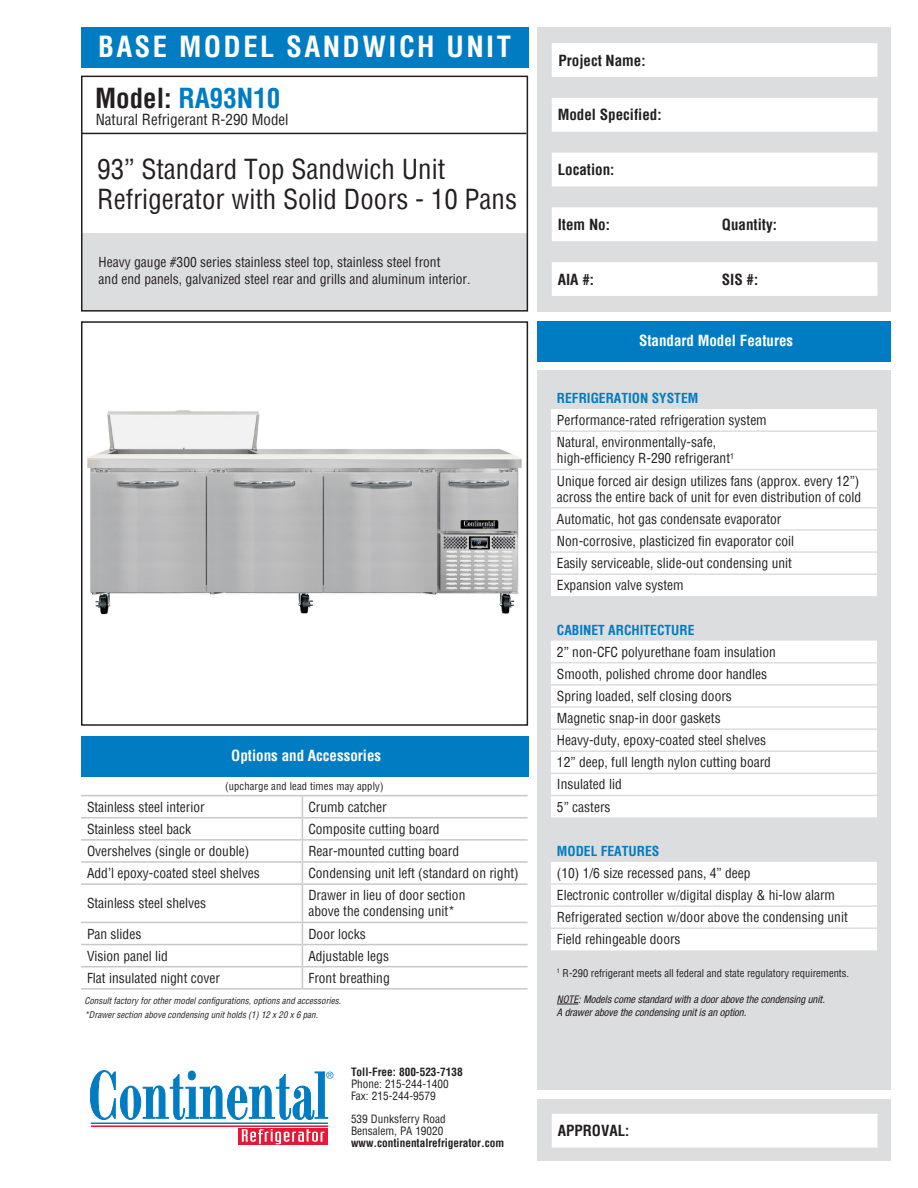
<style>
.page{position:relative;width:918px;height:1188px;background:#fff}
.page>*{position:absolute;margin:0;border:0;box-sizing:border-box;transform-origin:0 0}
.t1{font:700 condensed 28.5px "Helvetica";letter-spacing:.085em;color:#fff}
.t2{font:condensed 27px "Helvetica";color:#231f20}
.t3{font:700 condensed 27px "Helvetica";color:#007cc2}
.t4{font:700 condensed 15px "Helvetica";color:#231f20}
.t5{font:700 condensed 15px "Helvetica";color:#fff}
.t6{font:condensed 15px "Helvetica";color:#231f20}
.t7{font:condensed 13.5px/16.2px "Helvetica";color:#231f20}
.t8{font:700 condensed 13.5px "Helvetica";color:#007cc2}
.t9{font:condensed 11.25px/12px "Helvetica";color:#231f20}
.t10{font:700 condensed 11.25px "Helvetica";color:#231f20}
.t11{font:italic condensed 10.5px "Helvetica Neue";color:#231f20}
.t12{font:condensed 10.5px "Helvetica";color:#231f20}
.t13{font:italic condensed 9px/14.2px "Helvetica";color:#231f20}
.s1{color:#231f20}
</style>
<div class="page">
<div style="left:538px;top:1099px;width:353px;height:62px;background:#dcdddf"></div>
<div style="left:81px;top:233px;width:446px;height:77px;background:#dcdddf"></div>
<div style="left:81px;top:321px;width:447px;height:405px;border:2px solid #231f20"></div>
<div style="left:538px;top:321px;width:353px;height:40px;background:#007cc2"></div>
<div style="left:538px;top:370px;width:353px;height:720px;background:#dcdddf"></div>
<div style="left:538px;top:27px;width:353px;height:285px;background:#dcdddf"></div>
<hr style="left:91px;top:1123px;width:237px;height:1px;background:#007cc2">
<hr style="left:91px;top:1126px;width:237px;height:1px;background:#e51836">
<svg style="left:238px;top:1128px;width:90px;height:17px"></svg>
<svg style="left:242px;top:1129px;width:82px;height:15px"></svg>
<svg style="left:90px;top:1070px;width:243px;height:50px"></svg>
<svg style="left:552px;top:43px;width:326px;height:253px;fill:#fff"></svg>
<div style="left:81px;top:76px;width:447px;height:236px;border:2px solid #231f20"></div>
<div style="left:81px;top:27px;width:447px;height:40px;background:#007cc2"></div>
<div style="left:552px;top:1114px;width:326px;height:34px;background:#fff"></div>
<div style="left:81px;top:736px;width:447px;height:40px;background:#007cc2"></div>
<hr style="left:81px;top:133px;width:445px;height:1px;background:#231f20">
<img style="left:87px;top:410px;width:435px;height:205px">
<hr style="left:81px;top:795px;width:221px;height:1px;background:#c7c8ca">
<hr style="left:302px;top:795px;width:226px;height:1px;background:#c7c8ca">
<hr style="left:81px;top:817px;width:221px;height:1px;background:#c7c8ca">
<hr style="left:302px;top:817px;width:226px;height:1px;background:#c7c8ca">
<hr style="left:81px;top:839px;width:221px;height:2px;background:#c7c8ca">
<hr style="left:302px;top:839px;width:226px;height:2px;background:#c7c8ca">
<hr style="left:81px;top:861px;width:221px;height:2px;background:#c7c8ca">
<hr style="left:302px;top:861px;width:226px;height:2px;background:#c7c8ca">
<svg style="left:302px;top:796px;width:1px;height:87px"></svg>
<hr style="left:81px;top:883px;width:221px;height:2px;background:#c7c8ca">
<hr style="left:302px;top:883px;width:226px;height:2px;background:#c7c8ca">
<hr style="left:302px;top:885px;width:1px;height:37px;background:#c7c8ca">
<hr style="left:81px;top:922px;width:221px;height:1px;background:#c7c8ca">
<hr style="left:302px;top:922px;width:226px;height:1px;background:#c7c8ca">
<hr style="left:81px;top:944px;width:221px;height:1px;background:#c7c8ca">
<hr style="left:302px;top:944px;width:226px;height:1px;background:#c7c8ca">
<hr style="left:81px;top:966px;width:221px;height:1px;background:#c7c8ca">
<hr style="left:302px;top:966px;width:226px;height:1px;background:#c7c8ca">
<svg style="left:302px;top:923px;width:1px;height:65px"></svg>
<hr style="left:81px;top:988px;width:221px;height:2px;background:#c7c8ca">
<hr style="left:302px;top:988px;width:226px;height:2px;background:#c7c8ca">
<div style="left:551px;top:409px;width:326px;height:541px;background:#fff"></div>
<svg style="left:551px;top:531px;width:326px;height:396px;fill:#fff"></svg>
<svg style="left:551px;top:596px;width:326px;height:244px;fill:#fff"></svg>
<hr style="left:551px;top:469px;width:326px;height:1px;background:#dcdddf">
<hr style="left:551px;top:507px;width:326px;height:2px;background:#dcdddf">
<hr style="left:551px;top:529px;width:326px;height:2px;background:#dcdddf">
<hr style="left:551px;top:551px;width:326px;height:2px;background:#dcdddf">
<hr style="left:551px;top:662px;width:326px;height:1px;background:#dcdddf">
<hr style="left:551px;top:684px;width:326px;height:2px;background:#dcdddf">
<hr style="left:551px;top:706px;width:326px;height:2px;background:#dcdddf">
<hr style="left:551px;top:728px;width:326px;height:2px;background:#dcdddf">
<hr style="left:551px;top:750px;width:326px;height:2px;background:#dcdddf">
<hr style="left:551px;top:773px;width:326px;height:1px;background:#dcdddf">
<hr style="left:551px;top:883px;width:326px;height:2px;background:#dcdddf">
<hr style="left:551px;top:430px;width:326px;height:2px;background:#dcdddf">
<hr style="left:551px;top:905px;width:326px;height:2px;background:#dcdddf">
<hr style="left:551px;top:927px;width:326px;height:2px;background:#dcdddf">
<hr style="left:551px;top:795px;width:326px;height:1px;background:#dcdddf">
<hr style="left:551px;top:573px;width:326px;height:2px;background:#dcdddf">
<svg style="left:557px;top:1004px;width:21px;height:1px"></svg>
<h1 class="t1" style="left:98px;top:28px;width:414px">BASE MODEL SANDWICH UNIT</h1>
<p class="t3" style="left:95px;top:80px;width:187px"><span class="s1">Model:</span> RA93N10</p>
<p class="t6" style="left:96px;top:109px;width:194px">Natural Refrigerant R-290 Model</p>
<p class="t2" style="left:97px;top:152px;width:349px">93” Standard Top Sandwich Unit</p>
<p class="t2" style="left:97px;top:182px;width:421px">Refrigerator with Solid Doors - 10 Pans</p>
<p class="t7" style="left:99px;top:254px;width:373px">Heavy gauge #300 series stainless steel top, stainless steel front<br>and end panels, galvanized steel rear and grills and aluminum interior.</p>
<p class="t5" style="left:231px;top:746px;width:151px">Options and Accessories</p>
<p class="t12" style="left:225px;top:779px;width:160px">(upcharge and lead times may apply)</p>
<p class="t7" style="left:87px;top:798px;width:119px">Stainless steel interior</p>
<p class="t7" style="left:308px;top:798px;width:80px">Crumb catcher</p>
<p class="t7" style="left:87px;top:821px;width:106px">Stainless steel back</p>
<p class="t7" style="left:308px;top:821px;width:133px">Composite cutting board</p>
<p class="t7" style="left:87px;top:843px;width:164px">Overshelves (single or double)</p>
<p class="t7" style="left:308px;top:843px;width:152px">Rear-mounted cutting board</p>
<p class="t7" style="left:87px;top:865px;width:174px">Add’l epoxy-coated steel shelves</p>
<p class="t7" style="left:308px;top:865px;width:212px">Condensing unit left (standard on right)</p>
<p class="t7" style="left:87px;top:895px;width:121px">Stainless steel shelves</p>
<p class="t7" style="left:308px;top:887px;width:159px">Drawer in lieu of door section</p>
<p class="t7" style="left:308px;top:903px;width:148px">above the condensing unit*</p>
<p class="t7" style="left:87px;top:925px;width:56px">Pan slides</p>
<p class="t7" style="left:308px;top:925px;width:59px">Door locks</p>
<p class="t7" style="left:87px;top:947px;width:82px">Vision panel lid</p>
<p class="t7" style="left:308px;top:947px;width:82px">Adjustable legs</p>
<p class="t7" style="left:87px;top:970px;width:135px">Flat insulated night cover</p>
<p class="t7" style="left:308px;top:970px;width:83px">Front breathing</p>
<p class="t13" style="left:84px;top:994px;width:258px">Consult factory for other model configurations, options and accessories. *Drawer section above condensing unit holds (1) 12 x 20 x 6 pan.</p>
<p class="t10" style="left:351px;top:1065px;width:113px">Toll-Free: 800-523-7138</p>
<p class="t9" style="left:351px;top:1078px;width:99px">Phone: 215-244-1400<br>Fax: 215-244-9579</p>
<p class="t9" style="left:351px;top:1113px;width:96px">539 Dunksferry Road<br>Bensalem, PA 19020</p>
<p class="t10" style="left:351px;top:1135px;width:155px">www.continentalrefrigerator.com</p>
<p class="t4" style="left:559px;top:50px;width:89px">Project Name:</p>
<p class="t4" style="left:558px;top:105px;width:105px">Model Specified:</p>
<p class="t4" style="left:558px;top:160px;width:58px">Location:</p>
<p class="t4" style="left:558px;top:215px;width:54px">Item No:</p>
<p class="t4" style="left:722px;top:215px;width:57px">Quantity:</p>
<p class="t4" style="left:558px;top:269px;width:38px">AIA #:</p>
<p class="t4" style="left:722px;top:269px;width:38px">SIS #:</p>
<p class="t5" style="left:639px;top:331px;width:156px">Standard Model Features</p>
<p class="t8" style="left:557px;top:389px;width:143px">REFRIGERATION SYSTEM</p>
<p class="t7" style="left:557px;top:412px;width:211px">Performance-rated refrigeration system</p>
<p class="t7" style="left:557px;top:434px;width:161px">Natural, environmentally-safe,</p>
<p class="t7" style="left:557px;top:450px;width:179px">high-efficiency R-290 refrigerant<sup>1</sup></p>
<p class="t7" style="left:557px;top:472px;width:306px">Unique forced air design utilizes fans (approx. every 12”) across the entire back of unit for even distribution of cold</p>
<p class="t7" style="left:557px;top:511px;width:226px">Automatic, hot gas condensate evaporator</p>
<p class="t7" style="left:557px;top:533px;width:239px">Non-corrosive, plasticized fin evaporator coil</p>
<p class="t7" style="left:557px;top:555px;width:237px">Easily serviceable, slide-out condensing unit</p>
<p class="t7" style="left:557px;top:577px;width:128px">Expansion valve system</p>
<p class="t8" style="left:557px;top:621px;width:139px">CABINET ARCHITECTURE</p>
<p class="t7" style="left:557px;top:643px;width:220px">2” non-CFC polyurethane foam insulation</p>
<p class="t7" style="left:557px;top:666px;width:212px">Smooth, polished chrome door handles</p>
<p class="t7" style="left:557px;top:688px;width:177px">Spring loaded, self closing doors</p>
<p class="t7" style="left:557px;top:710px;width:165px">Magnetic snap-in door gaskets</p>
<p class="t7" style="left:557px;top:732px;width:211px">Heavy-duty, epoxy-coated steel shelves</p>
<p class="t7" style="left:557px;top:754px;width:216px">12” deep, full length nylon cutting board</p>
<p class="t7" style="left:557px;top:776px;width:66px">Insulated lid</p>
<p class="t7" style="left:557px;top:798px;width:55px">5” casters</p>
<p class="t8" style="left:557px;top:842px;width:104px">MODEL FEATURES</p>
<p class="t7" style="left:557px;top:865px;width:195px">(10) 1/6 size recessed pans, 4” deep</p>
<p class="t7" style="left:557px;top:887px;width:280px">Electronic controller w/digital display &amp; hi-low alarm</p>
<p class="t7" style="left:557px;top:909px;width:292px">Refrigerated section w/door above the condensing unit</p>
<p class="t7" style="left:557px;top:931px;width:125px">Field rehingeable doors</p>
<p class="t12" style="left:557px;top:966px;width:294px"><sup>1</sup> R-290 refrigerant meets all federal and state regulatory requirements.</p>
<p class="t11" style="left:557px;top:993px;width:269px">NOTE: Models come standard with a door above the condensing unit.</p>
<p class="t11" style="left:557px;top:1007px;width:191px">A drawer above the condensing unit is an option.</p>
<p class="t4" style="left:558px;top:1121px;width:73px">APPROVAL:</p>
</div>
